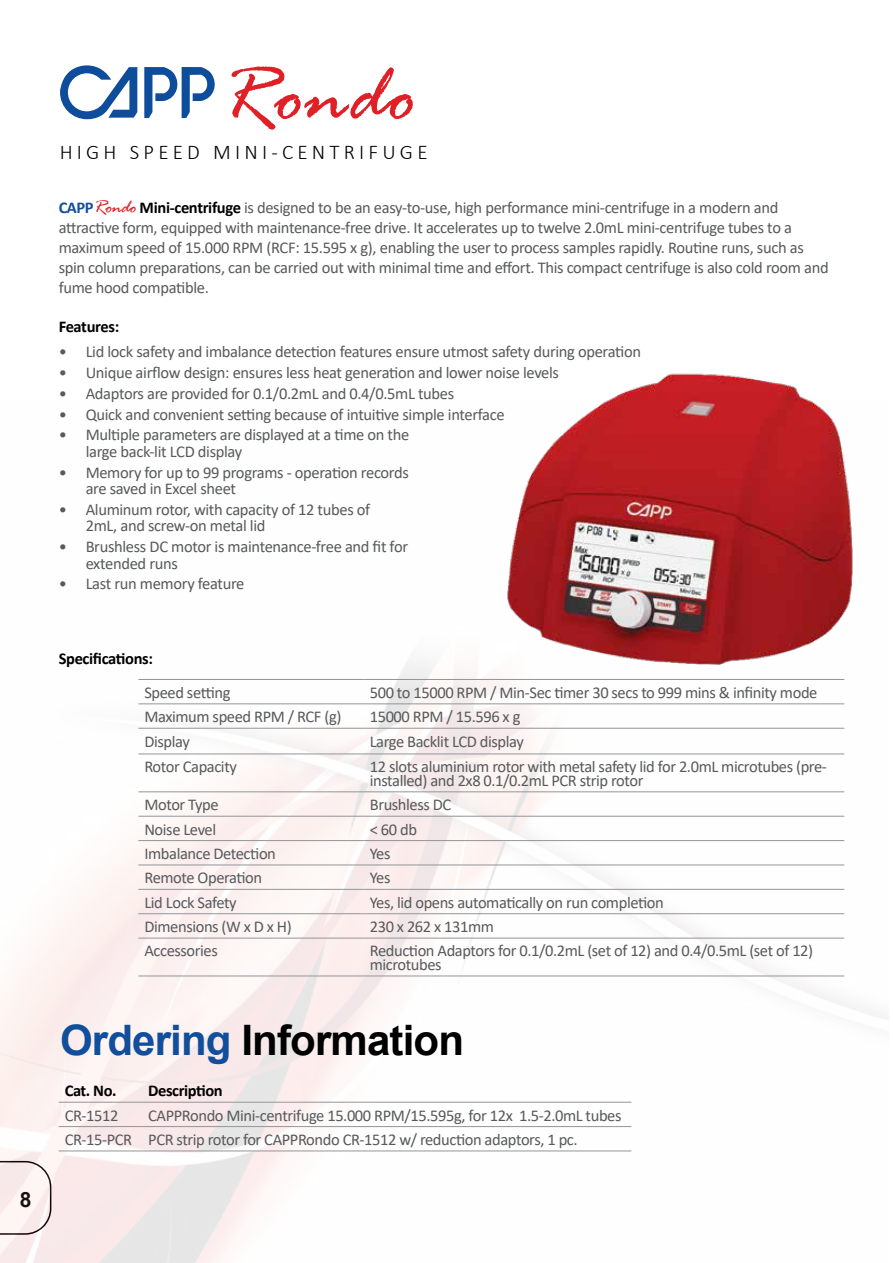
<style>
.page{position:relative;width:893px;height:1263px;background:#fff}
.page>*{position:absolute;margin:0;border:0;box-sizing:border-box;transform-origin:0 0}
.t1{font:italic 84.3px "Rage";color:#df2027}
.t2{font:700 42px "Arial";letter-spacing:-.02em;color:#000}
.t3{font:300 21px "Calibri";letter-spacing:.2em;color:#000}
.t4{font:700 21px "Arial";color:#000}
.t5{font:16.5px/19.8px "Calibri";letter-spacing:-.025em;color:#58595b}
.t6{font:700 16.5px "Calibri";letter-spacing:-.025em;color:#000}
.s1{font-weight:700;color:#114e9c}
.s2{font-family:"Rage";font-style:italic;font-size:19.5px;color:#df2027}
.s3{font-weight:700;color:#000}
.s4{color:#114e9c}
</style>
<div class="page">
<img style="left:0;top:659px;width:889px;height:604px">
<hr style="left:59px;top:1102px;width:83px;height:1px;background:#939598">
<hr style="left:142px;top:1102px;width:489px;height:1px;background:#939598">
<hr style="left:59px;top:1126px;width:83px;height:1px;background:#939598">
<hr style="left:142px;top:1126px;width:489px;height:1px;background:#939598">
<hr style="left:59px;top:1150px;width:83px;height:1px;background:#939598">
<hr style="left:142px;top:1150px;width:489px;height:1px;background:#939598">
<hr style="left:138px;top:679px;width:226px;height:1px;background:#939598">
<hr style="left:364px;top:679px;width:480px;height:1px;background:#939598">
<hr style="left:138px;top:703px;width:226px;height:1px;background:#939598">
<hr style="left:364px;top:703px;width:480px;height:1px;background:#939598">
<hr style="left:138px;top:728px;width:226px;height:1px;background:#939598">
<hr style="left:364px;top:728px;width:480px;height:1px;background:#939598">
<hr style="left:138px;top:753px;width:226px;height:1px;background:#939598">
<hr style="left:364px;top:753px;width:480px;height:1px;background:#939598">
<hr style="left:138px;top:791px;width:226px;height:1px;background:#939598">
<hr style="left:364px;top:791px;width:480px;height:1px;background:#939598">
<hr style="left:138px;top:816px;width:226px;height:1px;background:#939598">
<hr style="left:364px;top:816px;width:480px;height:1px;background:#939598">
<hr style="left:138px;top:840px;width:226px;height:1px;background:#939598">
<hr style="left:364px;top:840px;width:480px;height:1px;background:#939598">
<hr style="left:138px;top:864px;width:226px;height:1px;background:#939598">
<hr style="left:364px;top:864px;width:480px;height:1px;background:#939598">
<hr style="left:138px;top:889px;width:226px;height:1px;background:#939598">
<hr style="left:364px;top:889px;width:480px;height:1px;background:#939598">
<hr style="left:138px;top:913px;width:226px;height:1px;background:#939598">
<hr style="left:364px;top:913px;width:480px;height:1px;background:#939598">
<hr style="left:138px;top:938px;width:226px;height:1px;background:#939598">
<hr style="left:364px;top:938px;width:480px;height:1px;background:#939598">
<hr style="left:138px;top:975px;width:226px;height:1px;background:#939598">
<hr style="left:364px;top:975px;width:480px;height:1px;background:#939598">
<svg style="left:60px;top:65px;width:77px;height:54px"></svg>
<svg style="left:144px;top:67px;width:71px;height:51px"></svg>
<img style="left:494px;top:373px;width:371px;height:304px">
<p class="t4" style="left:20px;top:1184px;width:13px">8</p>
<h1 class="t1" style="left:218px;top:50px;width:201px">Rondo</h1>
<p class="t3" style="left:60px;top:139px;width:369px">HIGH SPEED MINI-CENTRIFUGE</p>
<p class="t5" style="left:59px;top:198px;width:771px"><span class="s1">CAPP</span><span class="s2">Rondo</span> <span class="s3">Mini-centrifuge</span> is designed to be an easy-to-use, high performance mini-centrifuge in a modern and attractive form, equipped with maintenance-free drive. It accelerates up to twelve 2.0mL mini-centrifuge tubes to a maximum speed of 15.000 RPM (RCF: 15.595 x g), enabling the user to process samples rapidly. Routine runs, such as spin column preparations, can be carried out with minimal time and effort. This compact centrifuge is also cold room and fume hood compatible.</p>
<p class="t6" style="left:59px;top:315px;width:62px">Features:</p>
<p class="t5" style="left:59px;top:341px;width:584px">• Lid lock safety and imbalance detection features ensure utmost safety during operation</p>
<p class="t5" style="left:59px;top:362px;width:502px">• Unique airflow design: ensures less heat generation and lower noise levels</p>
<p class="t5" style="left:59px;top:383px;width:397px">• Adaptors are provided for 0.1/0.2mL and 0.4/0.5mL tubes</p>
<p class="t5" style="left:59px;top:404px;width:448px">• Quick and convenient setting because of intuitive simple interface</p>
<p class="t5" style="left:86px;top:426px;width:325px;line-height:16.5px;text-indent:-27px">• Multiple parameters are displayed at a time on the large back-lit LCD display</p>
<p class="t5" style="left:86px;top:463px;width:325px;line-height:16.5px;text-indent:-27px">• Memory for up to 99 programs - operation records are saved in Excel sheet</p>
<p class="t5" style="left:86px;top:501px;width:286px;line-height:16.5px;text-indent:-27px">• Aluminum rotor, with capacity of 12 tubes of<br>2mL, and screw-on metal lid</p>
<p class="t5" style="left:86px;top:538px;width:324px;line-height:16.5px;text-indent:-27px">• Brushless DC motor is maintenance-free and fit for extended runs</p>
<p class="t5" style="left:59px;top:574px;width:187px">• Last run memory feature</p>
<p class="t6" style="left:59px;top:647px;width:96px">Specifications:</p>
<p class="t5" style="left:144px;top:682px;width:88px">Speed setting</p>
<p class="t5" style="left:370px;top:682px;width:449px">500 to 15000 RPM / Min-Sec timer 30 secs to 999 mins &amp; infinity mode</p>
<p class="t5" style="left:144px;top:706px;width:198px">Maximum speed RPM / RCF (g)</p>
<p class="t5" style="left:370px;top:706px;width:152px">15000 RPM / 15.596 x g</p>
<p class="t5" style="left:144px;top:731px;width:47px">Display</p>
<p class="t5" style="left:370px;top:731px;width:156px">Large Backlit LCD display</p>
<p class="t5" style="left:144px;top:756px;width:94px">Rotor Capacity</p>
<p class="t5" style="left:370px;top:760px;width:459px;line-height:13.5px">12 slots aluminium rotor with metal safety lid for 2.0mL microtubes (pre&shy;installed) and 2x8 0.1/0.2mL PCR strip rotor</p>
<p class="t5" style="left:144px;top:794px;width:76px">Motor Type</p>
<p class="t5" style="left:370px;top:794px;width:83px">Brushless DC</p>
<p class="t5" style="left:144px;top:819px;width:73px">Noise Level</p>
<p class="t5" style="left:370px;top:819px;width:49px">&lt; 60 db</p>
<p class="t5" style="left:144px;top:843px;width:133px">Imbalance Detection</p>
<p class="t5" style="left:370px;top:843px;width:22px">Yes</p>
<p class="t5" style="left:144px;top:867px;width:119px">Remote Operation</p>
<p class="t5" style="left:370px;top:867px;width:22px">Yes</p>
<p class="t5" style="left:144px;top:892px;width:94px">Lid Lock Safety</p>
<p class="t5" style="left:370px;top:892px;width:295px">Yes, lid opens automatically on run completion</p>
<p class="t5" style="left:144px;top:916px;width:149px">Dimensions (W x D x H)</p>
<p class="t5" style="left:370px;top:916px;width:126px">230 x 262 x 131mm</p>
<p class="t5" style="left:144px;top:941px;width:75px">Accessories</p>
<p class="t5" style="left:370px;top:944px;width:445px;line-height:13.5px">Reduction Adaptors for 0.1/0.2mL (set of 12) and 0.4/0.5mL (set of 12) microtubes</p>
<h2 class="t2" style="left:60px;top:1011px;width:406px"><span class="s4">Ordering</span> Information</h2>
<p class="t6" style="left:65px;top:1079px;width:53px">Cat. No.</p>
<p class="t6" style="left:148px;top:1079px;width:76px">Description</p>
<p class="t5" style="left:65px;top:1105px;width:55px">CR-1512</p>
<p class="t5" style="left:65px;top:1102px;width:558px;line-height:24.3px;text-indent:84px">CAPPRondo Mini-centrifuge 15.000 RPM/15.595g, for 12x 1.5-2.0mL tubes<br>CR-15-PCR PCR strip rotor for CAPPRondo CR-1512 w/ reduction adaptors, 1 pc.</p>
</div>
